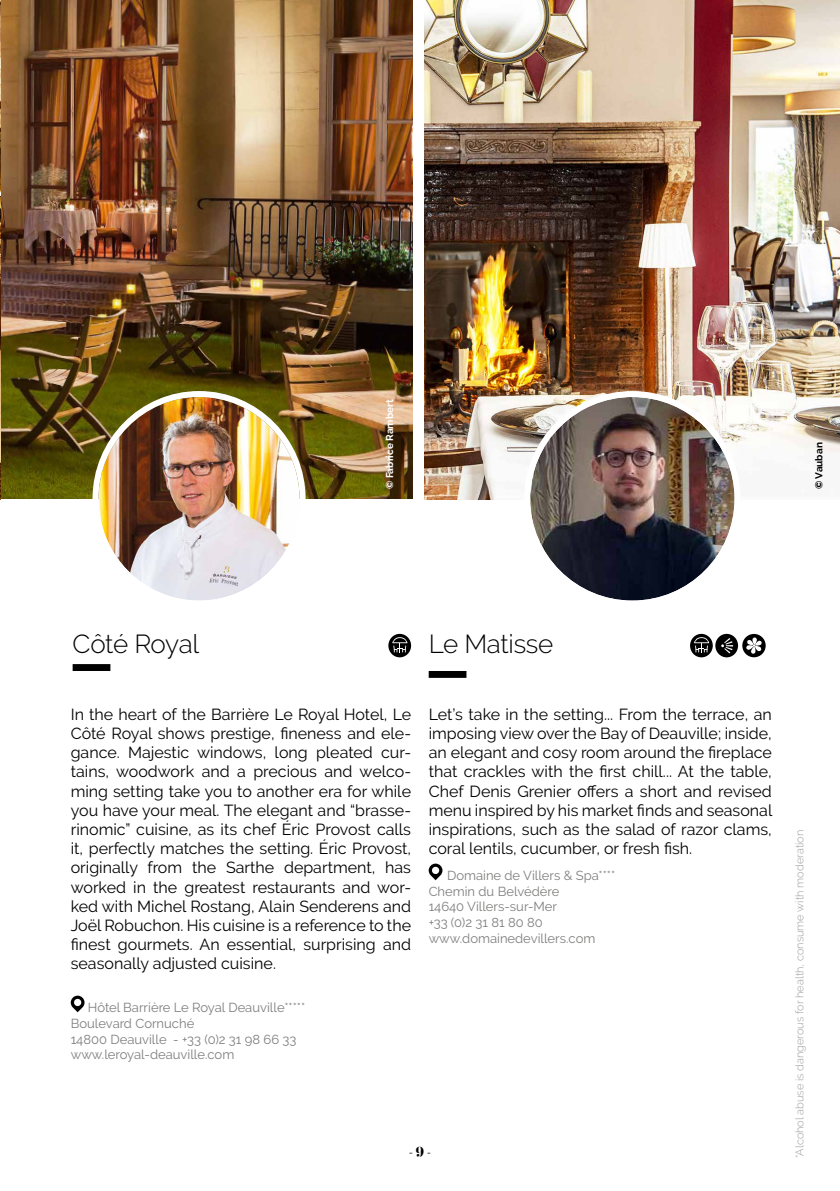
<style>
.page{position:relative;width:840px;height:1191px;background:#fff}
.page>*{position:absolute;margin:0;border:0;box-sizing:border-box;transform-origin:0 0}
.t1{font:300 26px "Raleway";letter-spacing:-.015em;color:#000}
.t2{font:16px/19.2px "Raleway";color:#000;text-align:justify}
.t3{font:14px "Pistilli";color:#000}
.t4{font:13px/15.6px "Raleway";color:#7e7e7d}
.t5{font:300 11px "Raleway";color:#9d9d9c}
.t6{font:700 10px "Raleway";color:#fff}
.t7{font:700 10px "Raleway";color:#000}
</style>
<div class="page">
<img style="left:0;top:0;width:412px;height:499px">
<img style="left:98px;top:397px;width:201px;height:202px">
<div style="left:92px;top:391px;width:213px;height:215px;border:6px solid #fff;border-radius:50%"></div>
<svg style="left:71px;top:995px;width:13px;height:17px"></svg>
<div style="left:73px;top:664px;width:37px;height:7px;background:#000"></div>
<svg style="left:388px;top:634px;width:23px;height:23px"></svg>
<svg style="left:392px;top:637px;width:15px;height:15px"></svg>
<img style="left:424px;top:0;width:415px;height:499px">
<img style="left:530px;top:397px;width:204px;height:203px;border-radius:102px">
<div style="left:524px;top:391px;width:216px;height:215px;border:6px solid #fff;border-radius:50%"></div>
<svg style="left:428px;top:863px;width:14px;height:17px"></svg>
<div style="left:428px;top:671px;width:38px;height:7px;background:#000"></div>
<svg style="left:689px;top:634px;width:23px;height:23px"></svg>
<svg style="left:693px;top:637px;width:15px;height:15px"></svg>
<svg style="left:741px;top:634px;width:24px;height:23px"></svg>
<svg style="left:745px;top:637px;width:16px;height:17px"></svg>
<div style="left:715px;top:634px;width:22px;height:23px;background:#000;border-radius:50%"></div>
<svg style="left:721px;top:638px;width:11px;height:15px"></svg>
<p class="t6" style="left:384px;top:489px;width:91px;rotate:-90deg">© Fabrice Rambert</p>
<p class="t7" style="left:812px;top:489px;width:48px;rotate:-90deg">© Vauban</p>
<h1 class="t1" style="left:73px;top:628px;width:128px">Côté Royal</h1>
<h1 class="t1" style="left:428px;top:628px;width:126px">Le Matisse</h1>
<p class="t2" style="left:71px;top:704px;width:341px">In the heart of the Barrière Le Royal Hotel, Le Côté Royal shows prestige, fineness and ele&shy;gance. Majestic windows, long pleated cur&shy;tains, woodwork and a precious and welco&shy;ming setting take you to another era for while you have your meal. The elegant and “brasse&shy;rinomic” cuisine, as its chef Éric Provost calls it, perfectly matches the setting. Éric Provost, originally from the Sarthe department, has worked in the greatest restaurants and wor&shy;ked with Michel Rostang, Alain Senderens and Joël Robuchon. His cuisine is a reference to the finest gourmets. An essential, surprising and seasonally adjusted cuisine.</p>
<p class="t4" style="left:71px;top:1000px;width:236px;text-indent:17px">Hôtel Barrière Le Royal Deauville*****<br>Boulevard Cornuché<br>14800 Deauville - +33 (0)2 31 98 66 33 www.leroyal-deauville.com</p>
<p class="t2" style="left:428px;top:704px;width:345px">Let’s take in the setting... From the terrace, an imposing view over the Bay of Deauville; inside, an elegant and cosy room around the fireplace that crackles with the first chill... At the table, Chef Denis Grenier offers a short and revised menu inspired by his market finds and seasonal inspirations, such as the salad of razor clams, coral lentils, cucumber, or fresh fish.</p>
<p class="t4" style="left:428px;top:868px;width:188px;text-indent:18px">Domaine de Villers &amp; Spa****<br>Chemin du Belvédère<br>14640 Villers-sur-Mer<br>+33 (0)2 31 81 80 80 www.domainedevillers.com</p>
<p class="t3" style="left:408px;top:1142px;width:24px">- 9 -</p>
<p class="t5" style="left:792px;top:1158px;width:330px;rotate:-90deg">*Alcohol abuse is dangerous for health, consume with moderation</p>
</div>
